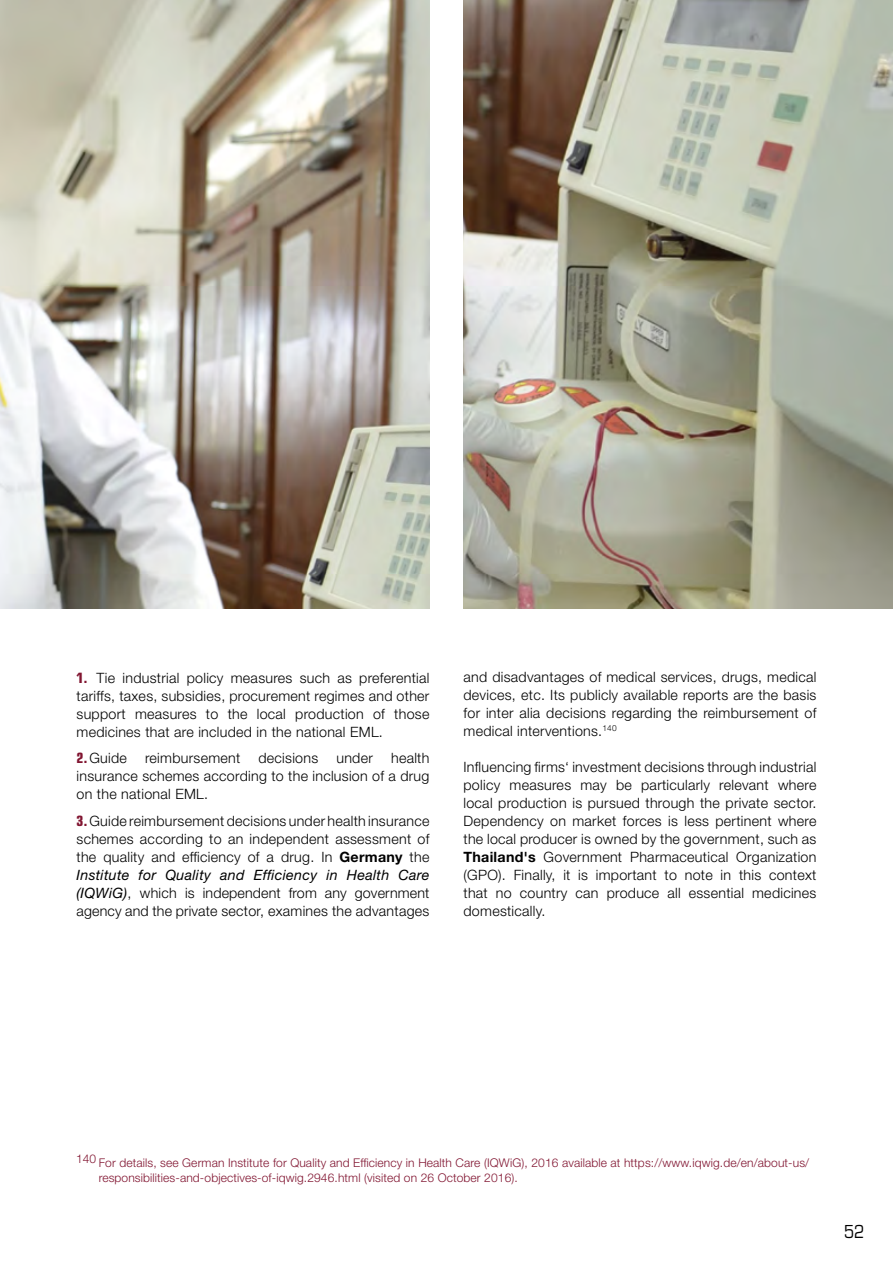
<style>
.page{position:relative;width:893px;height:1263px;background:#fff}
.page>*{position:absolute;margin:0;border:0;box-sizing:border-box;transform-origin:0 0}
.t1{font:condensed 18px "Eurostile LT Std";color:#000}
.t2{font:300 14.25px/18px "Helvetica Neue LT Std";letter-spacing:.02em;color:#000;text-align:justify}
.t3{font:300 12px/15px "Helvetica Neue LT Std";letter-spacing:.01em;color:#811531}
.s1{font-family:"Eurostile LT Std";font-weight:700;font-stretch:condensed;color:#811531}
.s2{font-weight:700}
.s3{font-weight:400;font-style:italic}
</style>
<div class="page">
<img style="left:0;top:0;width:429px;height:608px">
<img style="left:463px;top:0;width:430px;height:608px">
<p class="t2" style="left:77px;top:668px;width:354px"><span class="s1">1.</span> Tie industrial policy measures such as preferential tariffs, taxes, subsidies, procurement regimes and other support measures to the local production of those medicines that are included in the national EML.</p>
<p class="t2" style="left:77px;top:749px;width:52px"><span class="s1">2.</span> Guide</p>
<p class="t2" style="left:145px;top:749px;width:97px">reimbursement</p>
<p class="t2" style="left:258px;top:749px;width:61px">decisions</p>
<p class="t2" style="left:336px;top:749px;width:38px">under</p>
<p class="t2" style="left:77px;top:749px;width:354px;text-indent:315px">health insurance schemes according to the inclusion of a drug on the national EML.</p>
<p class="t2" style="left:77px;top:811px;width:354px"><span class="s1">3.</span> Guide reimbursement decisions under health insurance schemes according to an independent assessment of the quality and efficiency of a drug. In <span class="s2">Germany</span> the <span class="s3">Institute for Quality and Efficiency in Health Care (IQWiG)</span>, which is independent from any government agency and the private sector, examines the advantages</p>
<p class="t2" style="left:463px;top:668px;width:354px">and disadvantages of medical services, drugs, medical devices, etc. Its publicly available reports are the basis for inter alia decisions regarding the reimbursement of medical interventions.<sup>140</sup></p>
<p class="t2" style="left:463px;top:758px;width:354px">Influencing firms‘ investment decisions through industrial policy measures may be particularly relevant where local production is pursued through the private sector.<br>Dependency on market forces is less pertinent where the local producer is owned by the government, such as <span class="s2">Thailand's</span> Government Pharmaceutical Organization (GPO). Finally, it is important to note in this context that no country can produce all essential medicines domestically.</p>
<p class="t3" style="left:99px;top:1155px;width:712px;text-indent:-22px">140 For details, see German Institute for Quality and Efficiency in Health Care (IQWiG), 2016 available at https://www.iqwig.de/en/about-us/ responsibilities-and-objectives-of-iqwig.2946.html (visited on 26 October 2016).</p>
<p class="t1" style="left:844px;top:1220px;width:22px">52</p>
</div>
